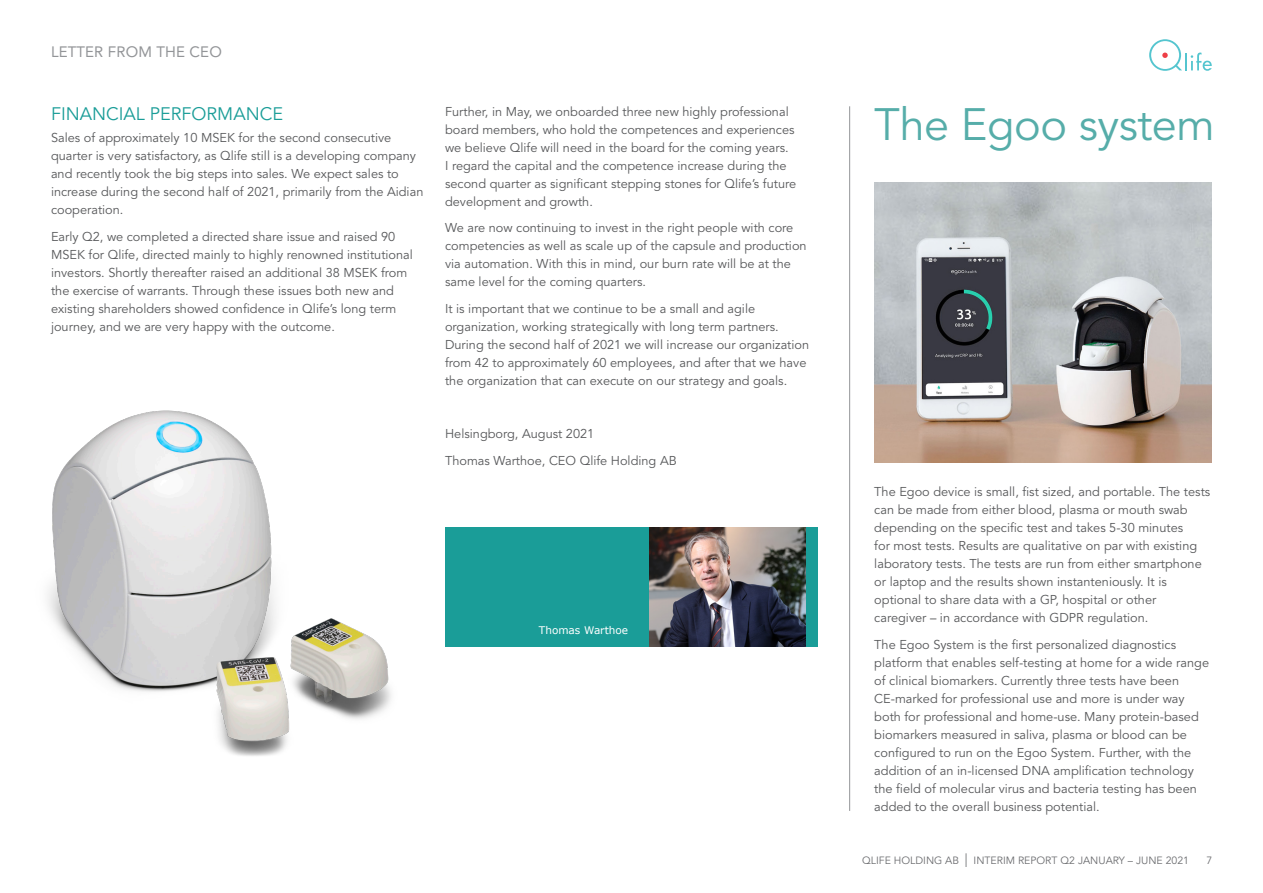
<style>
.page{position:relative;width:1263px;height:893px;background:#fff}
.page>*{position:absolute;margin:0;border:0;box-sizing:border-box;transform-origin:0 0}
.Q_Rubrik{font:45px "Avenir LT Std";letter-spacing:-.01em;color:#56ada9}
.Q_Mellanrubrik{font:18px "Avenir LT Std";color:#1a9d98}
.Q_Rubrik_A{font:15px "Avenir LT Std";letter-spacing:.01em;color:#939598}
.Q_Bröd{font:12.75px/18px "Avenir LT Std";color:#57585a}
.t1{font:10.5px "Avenir LT Std";color:#6c6d70}
.t2{font:10.5px "Verdana";color:#fff}
.s1{font-size:19.35px}
</style>
<div class="page">
<svg style="left:1149px;top:39px;width:63px;height:32px"></svg>
<div style="left:445px;top:527px;width:373px;height:119px;background:#1a9d98"></div>
<img style="left:649px;top:527px;width:157px;height:119px">
<img style="left:874px;top:183px;width:337px;height:279px">
<hr style="left:849px;top:106px;width:1px;height:705px;background:#939598">
<img style="left:47px;top:410px;width:344px;height:346px">
<p class="Q_Rubrik_A" style="left:51px;top:43px;width:172px">LETTER FROM THE CEO</p>
<p class="Q_Mellanrubrik" style="left:51px;top:103px;width:233px">FINANCIAL PERFORMANCE</p>
<p class="Q_Bröd" style="left:51px;top:129px;width:374px">Sales of approximately 10 MSEK for the second consecutive quarter is very satisfactory, as Qlife still is a developing company and recently took the big steps into sales. We expect sales to increase during the second half of 2021, primarily from the Aidian cooperation.</p>
<p class="Q_Bröd" style="left:51px;top:228px;width:363px">Early Q2, we completed a directed share issue and raised 90<br>MSEK for Qlife, directed mainly to highly renowned institutional investors. Shortly thereafter raised an additional 38 MSEK from the exercise of warrants. Through these issues both new and existing shareholders showed confidence in Qlife’s long term journey, and we are very happy with the outcome.</p>
<p class="Q_Bröd" style="left:445px;top:103px;width:353px">Further, in May, we onboarded three new highly professional board members, who hold the competences and experiences we believe Qlife will need in the board for the coming years.<br>I regard the capital and the competence increase during the second quarter as significant stepping stones for Qlife’s future development and growth.</p>
<p class="Q_Bröd" style="left:445px;top:219px;width:363px">We are now continuing to invest in the right people with core competencies as well as scale up of the capsule and production via automation. With this in mind, our burn rate will be at the same level for the coming quarters.</p>
<p class="Q_Bröd" style="left:445px;top:300px;width:366px">It is important that we continue to be a small and agile organization, working strategically with long term partners.<br>During the second half of 2021 we will increase our organization from 42 to approximately 60 employees, and after that we have the organization that can execute on our strategy and goals.</p>
<p class="Q_Bröd" style="left:445px;top:425px;width:151px">Helsingborg, August 2021</p>
<p class="Q_Bröd" style="left:445px;top:451px;width:233px">Thomas Warthoe, CEO Qlife Holding AB</p>
<p class="t2" style="left:539px;top:623px;width:91px">Thomas Warthoe</p>
<p class="Q_Rubrik" style="left:874px;top:99px;width:342px">The Egoo system</p>
<p class="Q_Bröd" style="left:874px;top:483px;width:337px">The Egoo device is small, fist sized, and portable. The tests can be made from either blood, plasma or mouth swab depending on the specific test and takes 5-30 minutes<br>for most tests. Results are qualitative on par with existing laboratory tests. The tests are run from either smartphone or laptop and the results shown instanteniously. It is optional to share data with a GP, hospital or other caregiver – in accordance with GDPR regulation.</p>
<p class="Q_Bröd" style="left:874px;top:636px;width:336px">The Egoo System is the first personalized diagnostics platform that enables self-testing at home for a wide range of clinical biomarkers. Currently three tests have been CE-marked for professional use and more is under way both for professional and home-use. Many protein-based biomarkers measured in saliva, plasma or blood can be configured to run on the Egoo System. Further, with the addition of an in-licensed DNA amplification technology the field of molecular virus and bacteria testing has been added to the overall business potential.</p>
<p class="t1" style="left:862px;top:854px;width:328px">QLIFE HOLDING AB <span class="s1">I</span> INTERIM REPORT Q2 JANUARY – JUNE 2021</p>
<p class="t1" style="left:1206px;top:854px;width:7px">7</p>
</div>
